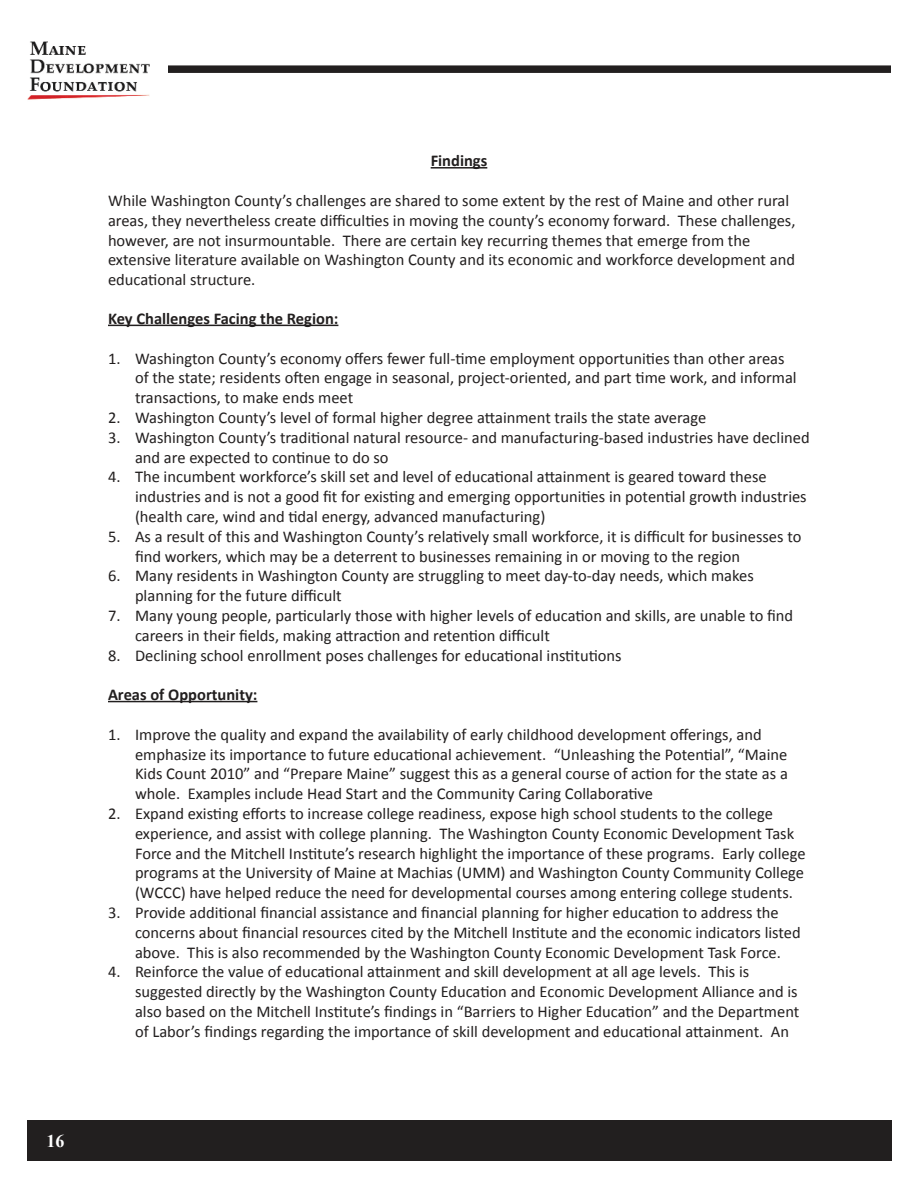
<style>
.page{position:relative;width:918px;height:1188px;background:#fff}
.page>*{position:absolute;margin:0;border:0;box-sizing:border-box;transform-origin:0 0}
.t1{font:700 18px "Times New Roman";color:#fff}
.t2{font:16.5px/19.8px "Calibri";color:#221f1f}
.t3{font:700 16.5px "Calibri";color:#221f1f}
</style>
<div class="page">
<img style="left:27px;top:41px;width:123px;height:59px">
<div style="left:168px;top:65px;width:723px;height:8px;background:#221f1f"></div>
<div style="left:27px;top:1120px;width:864px;height:41px;background:#221f1f"></div>
<hr style="left:431px;top:167px;width:56px;height:2px;background:#221f1f">
<hr style="left:108px;top:325px;width:230px;height:1px;background:#221f1f">
<hr style="left:108px;top:701px;width:149px;height:1px;background:#221f1f">
<p class="t1" style="left:46px;top:1135px;width:19px">16</p>
<p class="t3" style="left:431px;top:151px;width:58px">Findings</p>
<p class="t2" style="left:108px;top:190px;width:689px">While Washington County’s challenges are shared to some extent by the rest of Maine and other rural areas, they nevertheless create difficulties in moving the county’s economy forward. These challenges, however, are not insurmountable. There are certain key recurring themes that emerge from the extensive literature available on Washington County and its economic and workforce development and educational structure.</p>
<p class="t3" style="left:108px;top:308px;width:232px">Key Challenges Facing the Region:</p>
<p class="t2" style="left:135px;top:347px;width:663px;text-indent:-27px">1. Washington County’s economy offers fewer full-time employment opportunities than other areas of the state; residents often engage in seasonal, project-oriented, and part time work, and informal transactions, to make ends meet</p>
<p class="t2" style="left:108px;top:407px;width:600px">2. Washington County’s level of formal higher degree attainment trails the state average</p>
<p class="t2" style="left:135px;top:427px;width:676px;text-indent:-27px">3. Washington County’s traditional natural resource- and manufacturing-based industries have declined and are expected to continue to do so</p>
<p class="t2" style="left:135px;top:467px;width:673px;text-indent:-27px">4. The incumbent workforce’s skill set and level of educational attainment is geared toward these industries and is not a good fit for existing and emerging opportunities in potential growth industries (health care, wind and tidal energy, advanced manufacturing)</p>
<p class="t2" style="left:135px;top:526px;width:668px;text-indent:-27px">5. As a result of this and Washington County’s relatively small workforce, it is difficult for businesses to find workers, which may be a deterrent to businesses remaining in or moving to the region</p>
<p class="t2" style="left:135px;top:566px;width:620px;text-indent:-27px">6. Many residents in Washington County are struggling to meet day-to-day needs, which makes planning for the future difficult</p>
<p class="t2" style="left:135px;top:605px;width:660px;text-indent:-27px">7. Many young people, particularly those with higher levels of education and skills, are unable to find careers in their fields, making attraction and retention difficult</p>
<p class="t2" style="left:108px;top:645px;width:515px">8. Declining school enrollment poses challenges for educational institutions</p>
<p class="t3" style="left:108px;top:684px;width:151px">Areas of Opportunity:</p>
<p class="t2" style="left:135px;top:724px;width:654px;text-indent:-27px">1. Improve the quality and expand the availability of early childhood development offerings, and emphasize its importance to future educational achievement. “Unleashing the Potential”, “Maine Kids Count 2010” and “Prepare Maine” suggest this as a general course of action for the state as a whole. Examples include Head Start and the Community Caring Collaborative</p>
<p class="t2" style="left:135px;top:803px;width:672px;text-indent:-27px">2. Expand existing efforts to increase college readiness, expose high school students to the college experience, and assist with college planning. The Washington County Economic Development Task Force and the Mitchell Institute’s research highlight the importance of these programs. Early college programs at the University of Maine at Machias (UMM) and Washington County Community College (WCCC) have helped reduce the need for developmental courses among entering college students.</p>
<p class="t2" style="left:135px;top:902px;width:667px;text-indent:-27px">3. Provide additional financial assistance and financial planning for higher education to address the concerns about financial resources cited by the Mitchell Institute and the economic indicators listed above. This is also recommended by the Washington County Economic Development Task Force.</p>
<p class="t2" style="left:135px;top:962px;width:666px;text-indent:-27px">4. Reinforce the value of educational attainment and skill development at all age levels. This is suggested directly by the Washington County Education and Economic Development Alliance and is also based on the Mitchell Institute’s findings in “Barriers to Higher Education” and the Department of Labor’s findings regarding the importance of skill development and educational attainment. An</p>
</div>
